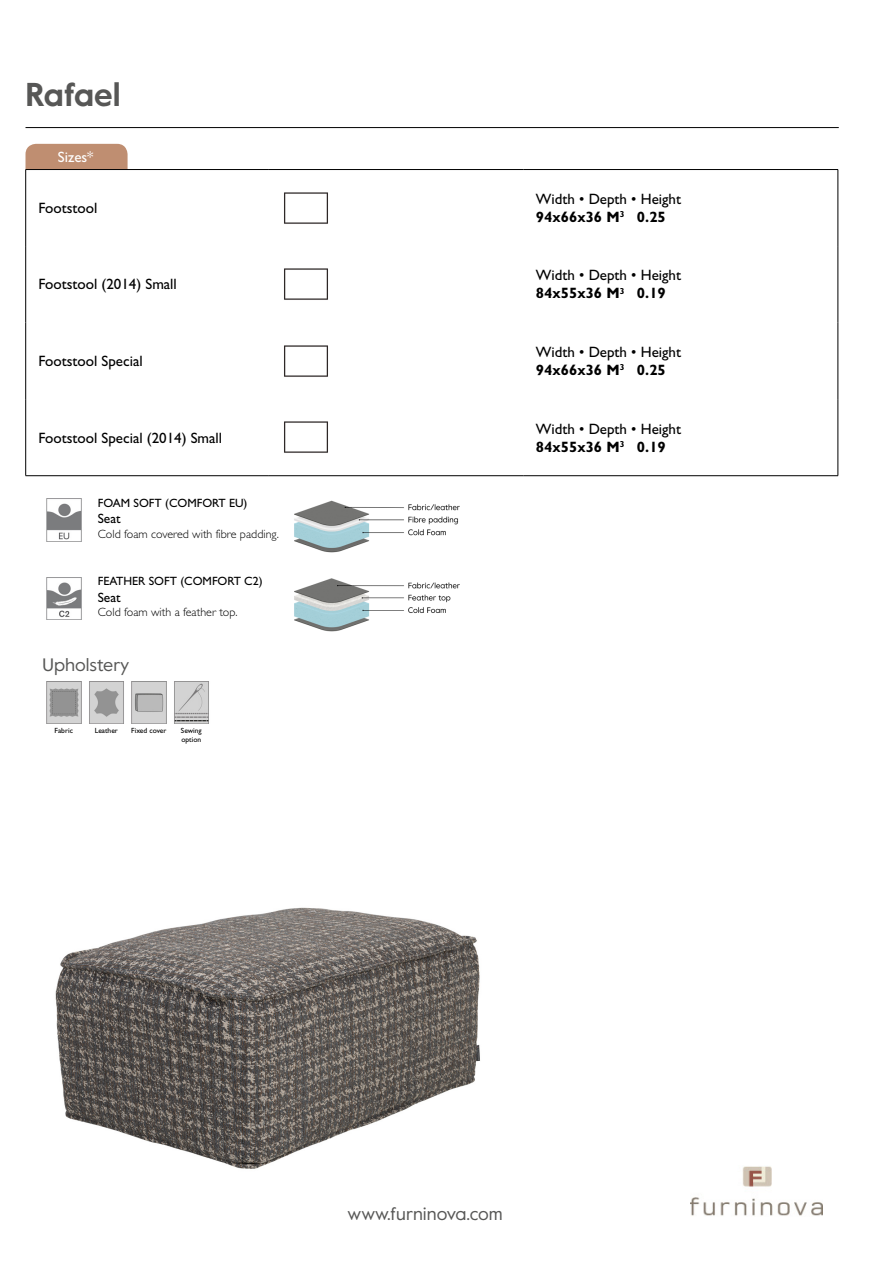
<style>
.page{position:relative;width:893px;height:1263px;background:#fff}
.page>*{position:absolute;margin:0;border:0;box-sizing:border-box;transform-origin:0 0}
.Varumärke{font:700 33px "Value";color:#575756}
.Web{font:18px "Value";color:#575756}
.Teknikrubrik{font:18px "Value";color:#575756}
.TabelltextV{font:15px "Gill Sans Std";color:#000}
.Dimensioner{font:15px "Gill Sans Std";color:#000}
.TabelltextMatt{font:700 15px "Gill Sans Std";color:#000}
.t1{font:15px "Gill Sans Std";color:#fff}
.BeskrivningRubrik{font:13.5px "Gill Sans Std";color:#000}
.BeskrivningText{font:300 12px "Gill Sans Std";color:#000}
.BeskrivningNamn{font:12px "Gill Sans Std";color:#000}
.Ikontext{font:7.5px/9px "Gill Sans Std";color:#000}
</style>
<div class="page">
<hr style="left:26px;top:127px;width:813px;height:1px;background:#000">
<div style="left:26px;top:144px;width:102px;height:25px;background:#bf8e71"></div>
<img style="left:690px;top:1166px;width:133px;height:50px">
<img style="left:55px;top:907px;width:425px;height:262px">
<hr style="left:26px;top:169px;width:242px;height:1px;background:#000">
<hr style="left:25px;top:170px;width:1px;height:76px;background:#000">
<hr style="left:268px;top:169px;width:255px;height:1px;background:#000">
<hr style="left:523px;top:169px;width:315px;height:1px;background:#000">
<hr style="left:838px;top:170px;width:1px;height:76px;background:#000">
<hr style="left:25px;top:246px;width:1px;height:77px;background:#000">
<hr style="left:838px;top:246px;width:1px;height:77px;background:#000">
<hr style="left:25px;top:323px;width:1px;height:76px;background:#000">
<hr style="left:838px;top:323px;width:1px;height:76px;background:#000">
<hr style="left:25px;top:399px;width:1px;height:76px;background:#000">
<hr style="left:838px;top:399px;width:1px;height:76px;background:#000">
<hr style="left:26px;top:475px;width:242px;height:1px;background:#000">
<hr style="left:268px;top:475px;width:255px;height:1px;background:#000">
<hr style="left:523px;top:475px;width:315px;height:1px;background:#000">
<img style="left:284px;top:192px;width:44px;height:32px">
<img style="left:284px;top:268px;width:44px;height:32px">
<img style="left:284px;top:345px;width:44px;height:32px">
<img style="left:284px;top:421px;width:44px;height:32px">
<img style="left:46px;top:499px;width:36px;height:42px">
<img style="left:294px;top:500px;width:166px;height:53px">
<img style="left:46px;top:577px;width:36px;height:43px">
<img style="left:294px;top:578px;width:166px;height:54px">
<img style="left:46px;top:681px;width:36px;height:43px">
<svg style="left:89px;top:681px;width:35px;height:43px;background:#b8b8b8"></svg>
<svg style="left:131px;top:681px;width:36px;height:43px;background:#c0c0c0"></svg>
<svg style="left:174px;top:681px;width:35px;height:43px;background:#c1c1c1"></svg>
<p class="Varumärke" style="left:26px;top:72px;width:97px">Rafael</p>
<p class="t1" style="left:58px;top:148px;width:37px">Sizes*</p>
<p class="TabelltextV" style="left:38px;top:199px;width:60px">Footstool</p>
<p class="TabelltextV" style="left:38px;top:276px;width:140px">Footstool (2014) Small</p>
<p class="TabelltextV" style="left:38px;top:352px;width:106px">Footstool Special</p>
<p class="TabelltextV" style="left:38px;top:429px;width:185px">Footstool Special (2014) Small</p>
<p class="BeskrivningNamn" style="left:98px;top:496px;width:151px">FOAM SOFT (COMFORT EU)</p>
<p class="BeskrivningRubrik" style="left:98px;top:511px;width:24px">Seat</p>
<p class="BeskrivningText" style="left:98px;top:527px;width:183px">Cold foam covered with fibre padding.</p>
<p class="BeskrivningNamn" style="left:98px;top:574px;width:166px">FEATHER SOFT (COMFORT C2)</p>
<p class="BeskrivningRubrik" style="left:98px;top:589px;width:24px">Seat</p>
<p class="BeskrivningText" style="left:98px;top:605px;width:141px">Cold foam with a feather top.</p>
<p class="Teknikrubrik" style="left:43px;top:652px;width:88px">Upholstery</p>
<p class="Ikontext" style="left:55px;top:726px;width:20px">Fabric</p>
<p class="Ikontext" style="left:95px;top:726px;width:25px">Leather</p>
<p class="Ikontext" style="left:131px;top:726px;width:37px">Fixed cover</p>
<p class="Ikontext" style="left:181px;top:726px;width:22px">Sewing option</p>
<p class="Dimensioner" style="left:536px;top:190px;width:147px">Width • Depth • Height</p>
<p class="TabelltextMatt" style="left:536px;top:208px;width:131px">94x66x36 M<sup>3</sup> 0.25</p>
<p class="Dimensioner" style="left:536px;top:267px;width:147px">Width • Depth • Height</p>
<p class="TabelltextMatt" style="left:536px;top:284px;width:131px">84x55x36 M<sup>3</sup> 0.19</p>
<p class="Dimensioner" style="left:536px;top:343px;width:147px">Width • Depth • Height</p>
<p class="TabelltextMatt" style="left:536px;top:361px;width:131px">94x66x36 M<sup>3</sup> 0.25</p>
<p class="Dimensioner" style="left:536px;top:420px;width:147px">Width • Depth • Height</p>
<p class="TabelltextMatt" style="left:536px;top:438px;width:131px">84x55x36 M<sup>3</sup> 0.19</p>
<p class="Web" style="left:348px;top:1201px;width:157px">www.furninova.com</p>
</div>
